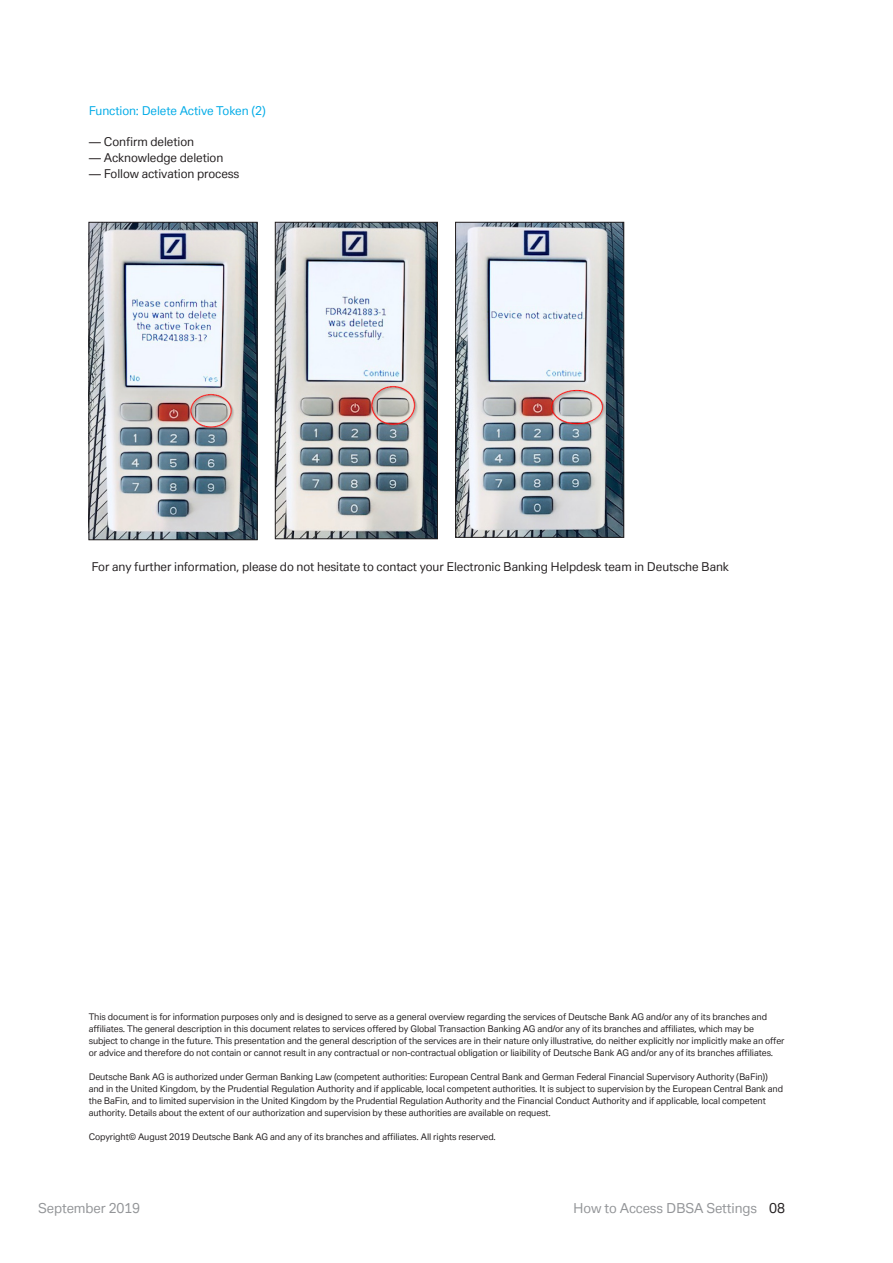
<style>
.page{position:relative;width:893px;height:1263px;background:#fff}
.page>*{position:absolute;margin:0;border:0;box-sizing:border-box;transform-origin:0 0}
.t1{font:13.5px "Deutsche Bank Text";letter-spacing:-.01em;color:#939598}
.t2{font:12px "Deutsche Bank Text";letter-spacing:-.01em;color:#231f20}
.t3{font:12px "Deutsche Bank Text";letter-spacing:-.01em;color:#00abe7}
.t4{font:9px/12px "Deutsche Bank Text";letter-spacing:-.01em;color:#231f20}
.s1{color:#231f20}
</style>
<div class="page">
<img style="left:91px;top:224px;width:164px;height:314px">
<div style="left:89px;top:222px;width:168px;height:318px;border:1px solid #231f20"></div>
<img style="left:277px;top:224px;width:159px;height:313px">
<div style="left:275px;top:222px;width:163px;height:317px;border:1px solid #231f20"></div>
<img style="left:457px;top:224px;width:165px;height:311px">
<div style="left:455px;top:222px;width:169px;height:315px;border:1px solid #231f20"></div>
<h2 class="t3" style="left:89px;top:103px;width:178px">Function: Delete Active Token (2)</h2>
<h2 class="t2" style="left:89px;top:134px;width:107px">— Confirm deletion</h2>
<h2 class="t2" style="left:89px;top:150px;width:136px">— Acknowledge deletion</h2>
<h2 class="t2" style="left:89px;top:166px;width:152px">— Follow activation process</h2>
<h2 class="t2" style="left:92px;top:559px;width:639px">For any further information, please do not hesitate to contact your Electronic Banking Helpdesk team in Deutsche Bank</h2>
<p class="t4" style="left:89px;top:1011px;width:697px">This document is for information purposes only and is designed to serve as a general overview regarding the services of Deutsche Bank AG and/or any of its branches and affiliates. The general description in this document relates to services offered by Global Transaction Banking AG and/or any of its branches and affiliates, which may be subject to change in the future. This presentation and the general description of the services are in their nature only illustrative, do neither explicitly nor implicitly make an offer or advice and therefore do not contain or cannot result in any contractual or non-contractual obligation or liaibility of Deutsche Bank AG and/or any of its branches affiliates.</p>
<p class="t4" style="left:89px;top:1071px;width:696px">Deutsche Bank AG is authorized under German Banking Law (competent authorities: European Central Bank and German Federal Financial Supervisory Authority (BaFin)) and in the United Kingdom, by the Prudential Regulation Authority and if applicable, local competent authorities. It is subject to supervision by the European Central Bank and the BaFin, and to limited supervision in the United Kingdom by the Prudential Regulation Authority and the Financial Conduct Authority and if applicable, local competent authority. Details about the extent of our authorization and supervision by these authorities are available on request.</p>
<p class="t4" style="left:89px;top:1131px;width:409px">Copyright© August 2019 Deutsche Bank AG and any of its branches and affiliates. All rights reserved.</p>
<h1 class="t1" style="left:38px;top:1200px;width:104px">September 2019</h1>
<h1 class="t1" style="left:573px;top:1199px;width:213px">How to Access DBSA Settings <span class="s1">08</span></h1>
</div>
